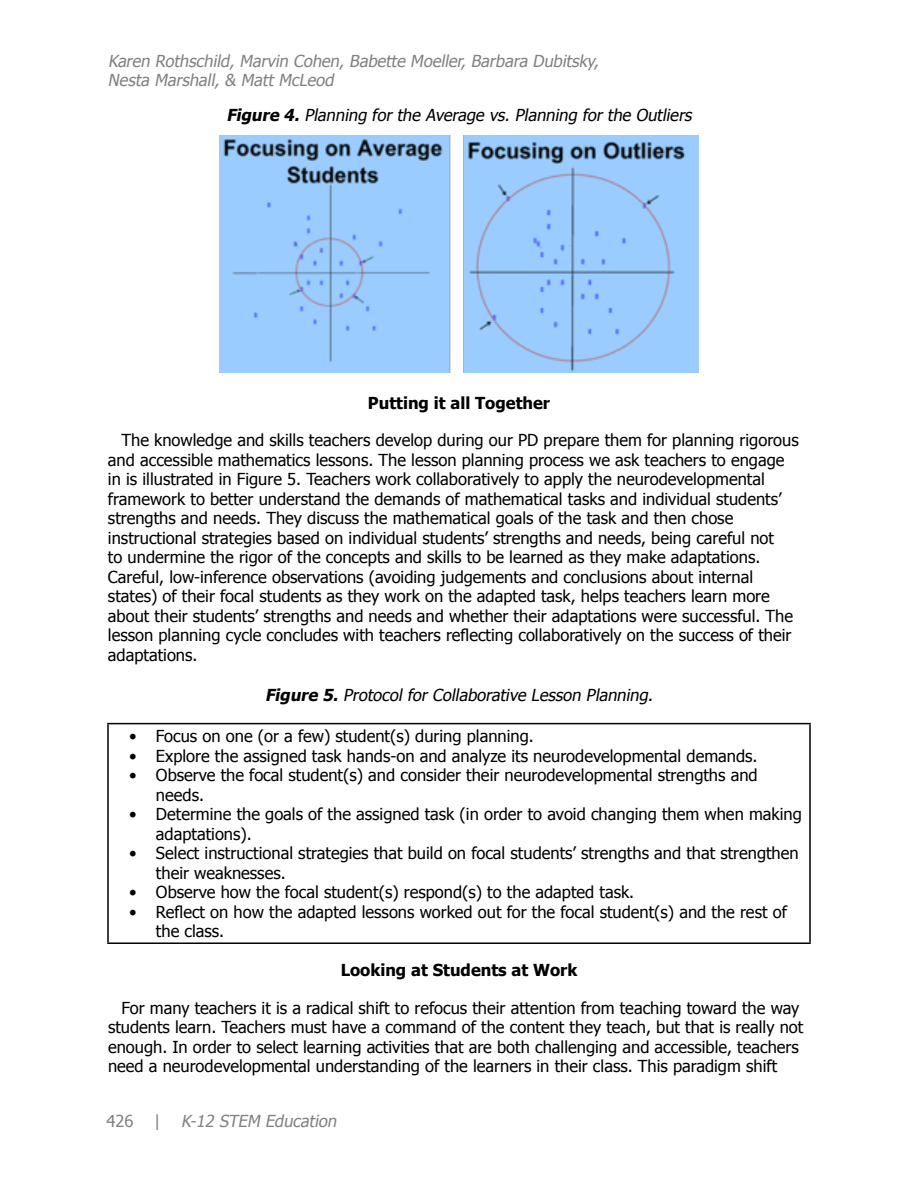
<style>
.page{position:relative;width:918px;height:1188px;background:#fff}
.page>*{position:absolute;margin:0;border:0;box-sizing:border-box;transform-origin:0 0}
.t1{font:16.5px/19.5px "Tahoma";color:#000}
.t2{font:italic 16.5px/19.5px "Tahoma";color:#808285}
.t3{font:italic 16.5px "Tahoma";color:#000}
.t4{font:700 16.5px "Tahoma";color:#000}
.t5{font:16.5px "Tahoma";color:#808285}
.s1{font-weight:700}
.s2{font-style:normal}
</style>
<div class="page">
<hr style="left:107px;top:723px;width:704px;height:1px;background:#000">
<hr style="left:107px;top:724px;width:2px;height:218px;background:#000">
<hr style="left:809px;top:724px;width:2px;height:218px;background:#000">
<hr style="left:107px;top:942px;width:704px;height:2px;background:#000">
<img style="left:219px;top:136px;width:480px;height:237px">
<p class="t2" style="left:108px;top:50px;width:496px">Karen Rothschild, Marvin Cohen, Babette Moeller, Barbara Dubitsky,<br>Nesta Marshall, &amp; Matt McLeod</p>
<p class="t3" style="left:226px;top:104px;width:470px"><span class="s1">Figure 4.</span> Planning for the Average vs. Planning for the Outliers</p>
<h2 class="t4" style="left:368px;top:391px;width:184px">Putting it all Together</h2>
<p class="t1" style="left:108px;top:430px;width:692px;text-indent:13px">The knowledge and skills teachers develop during our PD prepare them for planning rigorous and accessible mathematics lessons. The lesson planning process we ask teachers to engage in is illustrated in Figure 5. Teachers work collaboratively to apply the neurodevelopmental framework to better understand the demands of mathematical tasks and individual students’ strengths and needs. They discuss the mathematical goals of the task and then chose instructional strategies based on individual students’ strengths and needs, being careful not<br>to undermine the rigor of the concepts and skills to be learned as they make adaptations.<br>Careful, low-inference observations (avoiding judgements and conclusions about internal states) of their focal students as they work on the adapted task, helps teachers learn more about their students’ strengths and needs and whether their adaptations were successful. The lesson planning cycle concludes with teachers reflecting collaboratively on the success of their adaptations.</p>
<p class="t3" style="left:265px;top:684px;width:393px"><span class="s1">Figure 5.</span> Protocol for Collaborative Lesson Planning.</p>
<p class="t1" style="left:129px;top:726px;width:406px">• Focus on one (or a few) student(s) during planning.</p>
<p class="t1" style="left:129px;top:745px;width:630px">• Explore the assigned task hands-on and analyze its neurodevelopmental demands.</p>
<p class="t1" style="left:156px;top:765px;width:603px;text-indent:-27px">• Observe the focal student(s) and consider their neurodevelopmental strengths and needs.</p>
<p class="t1" style="left:156px;top:804px;width:647px;text-indent:-27px">• Determine the goals of the assigned task (in order to avoid changing them when making adaptations).</p>
<p class="t1" style="left:156px;top:843px;width:644px;text-indent:-27px">• Select instructional strategies that build on focal students’ strengths and that strengthen their weaknesses.</p>
<p class="t1" style="left:129px;top:882px;width:507px">• Observe how the focal student(s) respond(s) to the adapted task.</p>
<p class="t1" style="left:156px;top:901px;width:632px;text-indent:-27px">• Reflect on how the adapted lessons worked out for the focal student(s) and the rest of the class.</p>
<h2 class="t4" style="left:341px;top:959px;width:238px">Looking at Students at Work</h2>
<p class="t1" style="left:108px;top:997px;width:697px;text-indent:13px">For many teachers it is a radical shift to refocus their attention from teaching toward the way students learn. Teachers must have a command of the content they teach, but that is really not enough. In order to select learning activities that are both challenging and accessible, teachers need a neurodevelopmental understanding of the learners in their class. This paradigm shift</p>
<p class="t5" style="left:106px;top:1110px;width:29px">426</p>
<p class="t2" style="left:154px;top:1110px;width:187px"><span class="s2">|</span> K-12 STEM Education</p>
</div>
